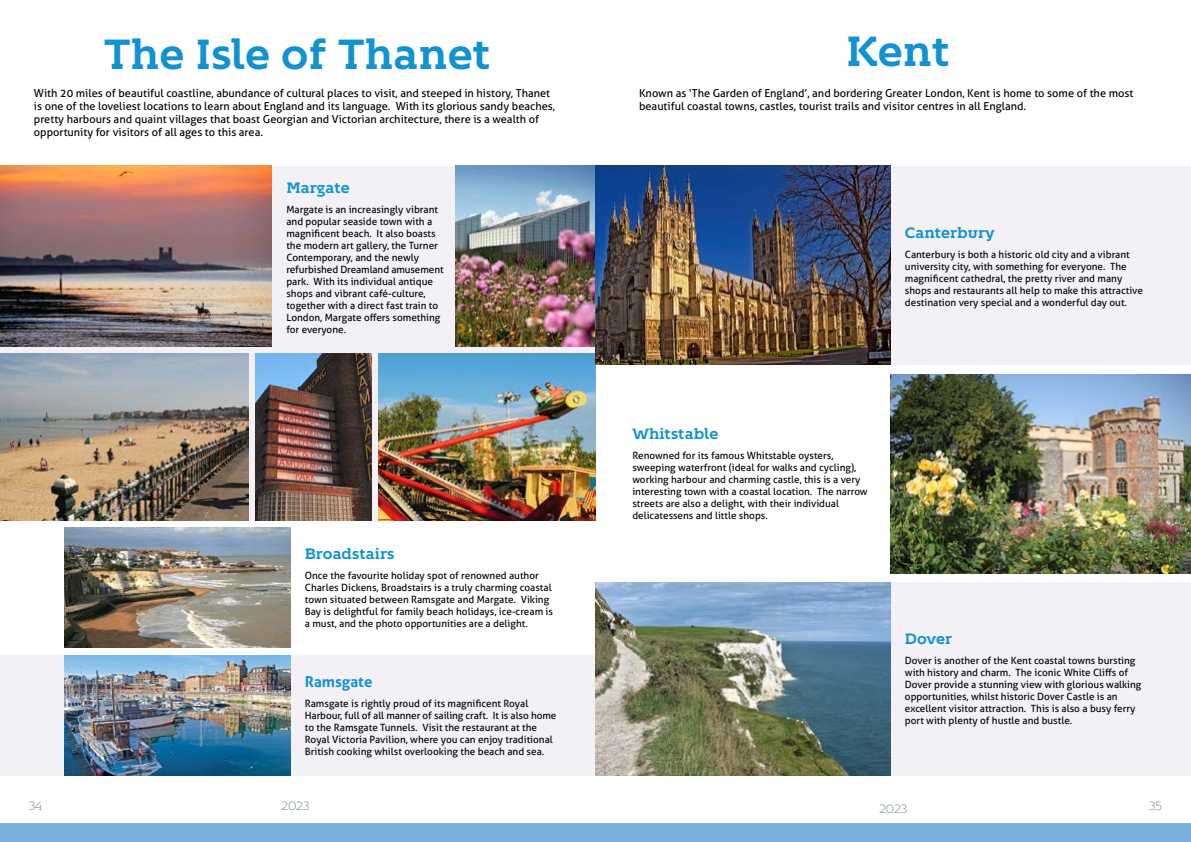
<style>
.page{position:relative;width:1191px;height:842px;background:#fff}
.page>*{position:absolute;margin:0;border:0;box-sizing:border-box;transform-origin:0 0}
.t1{font:700 42px "Kontrapunkt Bob";color:#1192d1}
.t2{font:700 15px "Kontrapunkt Bob";color:#1192d1}
.t3{font:700 15px "Aller";color:#1192d1}
.t4{font:300 12px "Kontrapunkt Bob";letter-spacing:-.04em;color:#7b8d97}
.t5{font:11px/13.2px "Aller";color:#000}
.t6{font:10px/12px "Aller";color:#000}
</style>
<div class="page">
<div style="left:0;top:166px;width:595px;height:354px;background:#f3f1f6"></div>
<img style="left:455px;top:166px;width:140px;height:181px">
<img style="left:378px;top:354px;width:217px;height:166px">
<div style="left:595px;top:582px;width:596px;height:194px;background:#f3f1f6"></div>
<div style="left:595px;top:166px;width:596px;height:199px;background:#f3f1f6"></div>
<div style="left:0;top:656px;width:595px;height:120px;background:#f3f1f6"></div>
<img style="left:595px;top:166px;width:295px;height:199px">
<img style="left:890px;top:374px;width:301px;height:199px">
<img style="left:595px;top:583px;width:295px;height:193px">
<img style="left:65px;top:528px;width:226px;height:120px">
<img style="left:65px;top:656px;width:226px;height:120px">
<div style="left:0;top:823px;width:1191px;height:19px;background:#7eb0df"></div>
<img style="left:0;top:166px;width:271px;height:181px">
<img style="left:255px;top:354px;width:117px;height:166px">
<img style="left:0;top:354px;width:249px;height:166px">
<h1 class="t1" style="left:104px;top:30px;width:388px">The Isle of Thanet</h1>
<h1 class="t1" style="left:846px;top:27px;width:106px">Kent</h1>
<p class="t5" style="left:34px;top:86px;width:523px">With 20 miles of beautiful coastline, abundance of cultural places to visit, and steeped in history, Thanet is one of the loveliest locations to learn about England and its language. With its glorious sandy beaches, pretty harbours and quaint villages that boast Georgian and Victorian architecture, there is a wealth of opportunity for visitors of all ages to this area.</p>
<p class="t5" style="left:639px;top:86px;width:496px">Known as ‘The Garden of England’, and bordering Greater London, Kent is home to some of the most beautiful coastal towns, castles, tourist trails and visitor centres in all England.</p>
<h2 class="t2" style="left:286px;top:179px;width:65px">Margate</h2>
<p class="t6" style="left:286px;top:203px;width:159px">Margate is an increasingly vibrant and popular seaside town with a magnificent beach. It also boasts the modern art gallery, the Turner<br>Contemporary, and the newly refurbished Dreamland amusement park. With its individual antique shops and vibrant café-culture, together with a direct fast train to<br>London, Margate offers something for everyone.</p>
<h2 class="t2" style="left:305px;top:545px;width:91px">Broadstairs</h2>
<p class="t6" style="left:305px;top:570px;width:250px">Once the favourite holiday spot of renowned author Charles Dickens, Broadstairs is a truly charming coastal town situated between Ramsgate and Margate. Viking Bay is delightful for family beach holidays, ice-cream is a must, and the photo opportunities are a delight.</p>
<h2 class="t3" style="left:305px;top:672px;width:69px">Ramsgate</h2>
<p class="t6" style="left:305px;top:697px;width:253px">Ramsgate is rightly proud of its magnificent Royal Harbour, full of all manner of sailing craft. It is also home to the Ramsgate Tunnels. Visit the restaurant at the Royal Victoria Pavilion, where you can enjoy traditional British cooking whilst overlooking the beach and sea.</p>
<h2 class="t2" style="left:905px;top:224px;width:91px">Canterbury</h2>
<p class="t6" style="left:905px;top:248px;width:239px">Canterbury is both a historic old city and a vibrant university city, with something for everyone. The magnificent cathedral, the pretty river and many shops and restaurants all help to make this attractive destination very special and a wonderful day out.</p>
<h2 class="t2" style="left:632px;top:425px;width:87px">Whitstable</h2>
<p class="t6" style="left:632px;top:449px;width:237px">Renowned for its famous Whitstable oysters, sweeping waterfront (ideal for walks and cycling), working harbour and charming castle, this is a very interesting town with a coastal location. The narrow streets are also a delight, with their individual delicatessens and little shops.</p>
<h2 class="t2" style="left:905px;top:631px;width:49px">Dover</h2>
<p class="t6" style="left:905px;top:655px;width:238px">Dover is another of the Kent coastal towns bursting with history and charm. The iconic White Cliffs of Dover provide a stunning view with glorious walking opportunities, whilst historic Dover Castle is an excellent visitor attraction. This is also a busy ferry port with plenty of hustle and bustle.</p>
<p class="t4" style="left:28px;top:799px;width:15px">34</p>
<p class="t4" style="left:1148px;top:799px;width:15px">35</p>
<p class="t4" style="left:281px;top:799px;width:30px">2023</p>
<p class="t4" style="left:879px;top:802px;width:30px">2023</p>
</div>
